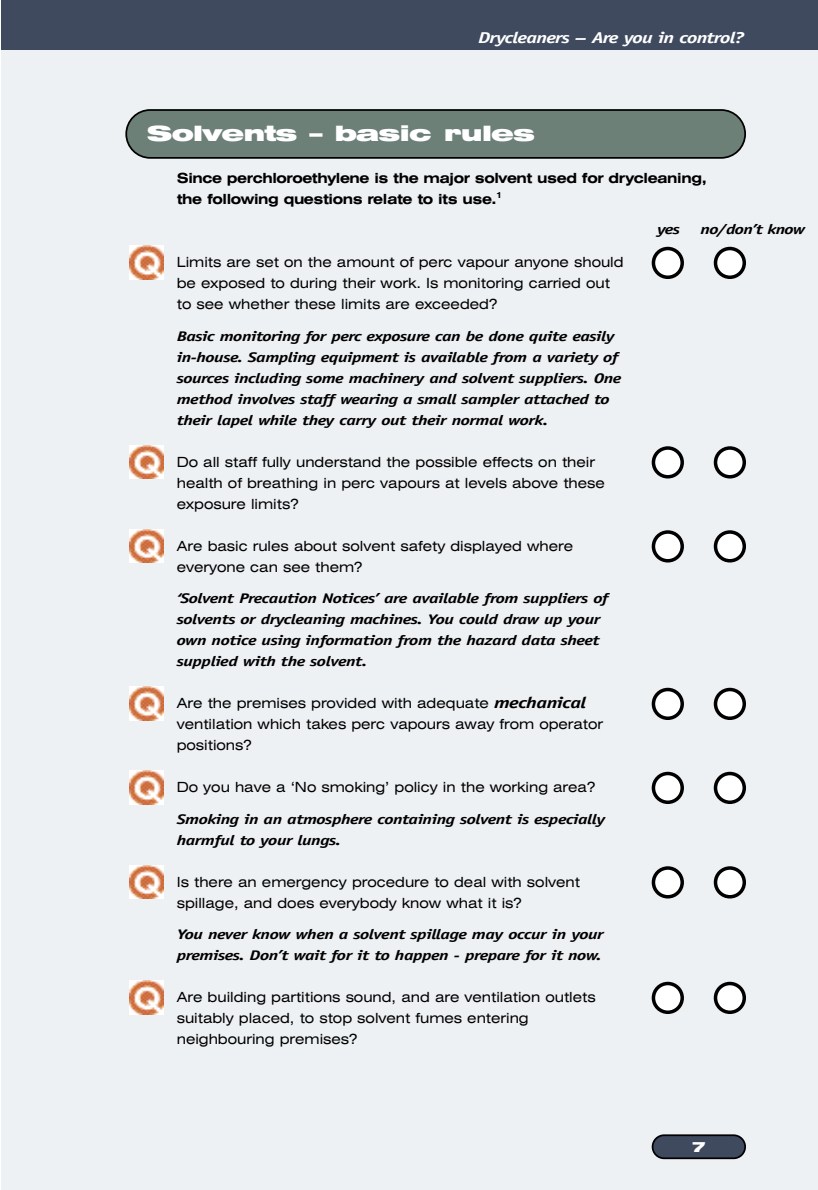
<style>
.page{position:relative;width:818px;height:1190px;background:#fff}
.page>*{position:absolute;margin:0;border:0;box-sizing:border-box;transform-origin:0 0}
.t1{font:900 expanded 21px "Swiss 721 BT";letter-spacing:-.04em;color:#fff;scale:1.25 1}
.t2{font:italic 700 15.75px "Officina Sans";letter-spacing:-.04em;color:#fff;scale:1.32 1}
.t3{font:expanded 14px/21px "Swiss 721 BT";color:#000}
.t4{font:italic 700 14px/21px "Officina Sans";letter-spacing:-.03em;color:#000;scale:1.32 1}
.t5{font:700 expanded 14px "Swiss 721 BT";letter-spacing:-.03em;color:#000}
.t6{font:900 expanded 14px "Swiss 721 BT";color:#fff}
.s1{font-family:"Officina Sans";font-weight:700;font-style:italic;font-stretch:normal;font-size:15.75px}
</style>
<div class="page">
<div style="left:1px;top:0;width:816px;height:1190px;background:#eef1f4"></div>
<div style="left:126px;top:110px;width:618px;height:48px;background:#6c8078;border-radius:24px"></div>
<div style="left:125px;top:109px;width:620px;height:50px;border:2px solid #000;border-radius:24px"></div>
<div style="left:1px;top:0;width:816px;height:50px;background:#3f4a5e"></div>
<div style="left:652px;top:1135px;width:92px;height:23px;background:#3f4a5e;border-radius:12px"></div>
<div style="left:651px;top:1134px;width:94px;height:25px;border:2px solid #000;border-radius:12px"></div>
<img style="left:130px;top:246px;width:33px;height:33px">
<div style="left:653px;top:249px;width:29px;height:28px;background:#fff;border-radius:50%"></div>
<div style="left:651px;top:247px;width:32px;height:32px;border:4px solid #000;border-radius:50%"></div>
<div style="left:715px;top:249px;width:29px;height:28px;background:#fff;border-radius:50%"></div>
<div style="left:713px;top:247px;width:32px;height:32px;border:4px solid #000;border-radius:50%"></div>
<img style="left:130px;top:445px;width:33px;height:34px">
<div style="left:653px;top:448px;width:29px;height:29px;background:#fff;border-radius:50%"></div>
<div style="left:651px;top:446px;width:32px;height:33px;border:4px solid #000;border-radius:50%"></div>
<div style="left:715px;top:448px;width:29px;height:29px;background:#fff;border-radius:50%"></div>
<div style="left:713px;top:446px;width:32px;height:33px;border:4px solid #000;border-radius:50%"></div>
<img style="left:130px;top:529px;width:33px;height:34px">
<div style="left:653px;top:532px;width:29px;height:29px;background:#fff;border-radius:50%"></div>
<div style="left:651px;top:530px;width:32px;height:33px;border:4px solid #000;border-radius:50%"></div>
<div style="left:715px;top:532px;width:29px;height:29px;background:#fff;border-radius:50%"></div>
<div style="left:713px;top:530px;width:32px;height:33px;border:4px solid #000;border-radius:50%"></div>
<img style="left:130px;top:687px;width:33px;height:33px">
<div style="left:653px;top:690px;width:29px;height:28px;background:#fff;border-radius:50%"></div>
<div style="left:651px;top:688px;width:32px;height:32px;border:4px solid #000;border-radius:50%"></div>
<div style="left:715px;top:690px;width:29px;height:28px;background:#fff;border-radius:50%"></div>
<div style="left:713px;top:688px;width:32px;height:32px;border:4px solid #000;border-radius:50%"></div>
<img style="left:130px;top:771px;width:33px;height:33px">
<div style="left:653px;top:774px;width:29px;height:28px;background:#fff;border-radius:50%"></div>
<div style="left:651px;top:772px;width:32px;height:32px;border:4px solid #000;border-radius:50%"></div>
<div style="left:715px;top:774px;width:29px;height:28px;background:#fff;border-radius:50%"></div>
<div style="left:713px;top:772px;width:32px;height:32px;border:4px solid #000;border-radius:50%"></div>
<img style="left:130px;top:865px;width:33px;height:34px">
<div style="left:653px;top:868px;width:29px;height:29px;background:#fff;border-radius:50%"></div>
<div style="left:651px;top:866px;width:32px;height:33px;border:4px solid #000;border-radius:50%"></div>
<div style="left:715px;top:868px;width:29px;height:29px;background:#fff;border-radius:50%"></div>
<div style="left:713px;top:866px;width:32px;height:33px;border:4px solid #000;border-radius:50%"></div>
<img style="left:130px;top:981px;width:33px;height:33px">
<div style="left:653px;top:984px;width:29px;height:28px;background:#fff;border-radius:50%"></div>
<div style="left:651px;top:982px;width:32px;height:32px;border:4px solid #000;border-radius:50%"></div>
<div style="left:715px;top:984px;width:29px;height:28px;background:#fff;border-radius:50%"></div>
<div style="left:713px;top:982px;width:32px;height:32px;border:4px solid #000;border-radius:50%"></div>
<p class="t2" style="left:478px;top:32px;width:203px">Drycleaners – Are you in control?</p>
<p class="t1" style="left:147px;top:126px;width:312px">Solvents – basic rules</p>
<p class="t5" style="left:177px;top:173px;width:531px">Since perchloroethylene is the major solvent used for drycleaning,</p>
<p class="t5" style="left:177px;top:194px;width:327px">the following questions relate to its use.<sup>1</sup></p>
<p class="t3" style="left:177px;top:253px;width:448px">Limits are set on the amount of perc vapour anyone should</p>
<p class="t3" style="left:177px;top:274px;width:434px">be exposed to during their work. Is monitoring carried out to see whether these limits are exceeded?</p>
<p class="t4" style="left:177px;top:326px;width:338px">Basic monitoring for perc exposure can be done quite easily in-house. Sampling equipment is available from a variety of sources including some machinery and solvent suppliers. One method involves staff wearing a small sampler attached to their lapel while they carry out their normal work.</p>
<p class="t3" style="left:177px;top:453px;width:429px">Do all staff fully understand the possible effects on their health of breathing in perc vapours at levels above these</p>
<p class="t3" style="left:177px;top:495px;width:123px">exposure limits?</p>
<p class="t3" style="left:177px;top:537px;width:398px">Are basic rules about solvent safety displayed where everyone can see them?</p>
<p class="t4" style="left:177px;top:589px;width:328px">‘Solvent Precaution Notices’ are available from suppliers of solvents or drycleaning machines. You could draw up your own notice using information from the hazard data sheet supplied with the solvent.</p>
<p class="t3" style="left:177px;top:694px;width:411px">Are the premises provided with adequate <span class="s1">mechanical</span></p>
<p class="t3" style="left:177px;top:736px;width:76px">positions?</p>
<p class="t3" style="left:177px;top:778px;width:420px">Do you have a ‘No smoking’ policy in the working area?</p>
<p class="t3" style="left:177px;top:715px;width:428px">ventilation which takes perc vapours away from operator</p>
<p class="t4" style="left:177px;top:809px;width:326px">Smoking in an atmosphere containing solvent is especially harmful to your lungs.</p>
<p class="t3" style="left:177px;top:873px;width:404px">Is there an emergency procedure to deal with solvent spillage, and does everybody know what it is?</p>
<p class="t4" style="left:177px;top:925px;width:325px">You never know when a solvent spillage may occur in your premises. Don’t wait for it to happen - prepare for it now.</p>
<p class="t3" style="left:177px;top:988px;width:420px">Are building partitions sound, and are ventilation outlets suitably placed, to stop solvent fumes entering neighbouring premises?</p>
<p class="t4" style="left:657px;top:220px;width:19px">yes</p>
<p class="t4" style="left:700px;top:220px;width:81px">no/don’t know</p>
<p class="t6" style="left:692px;top:1142px;width:15px">7</p>
</div>
